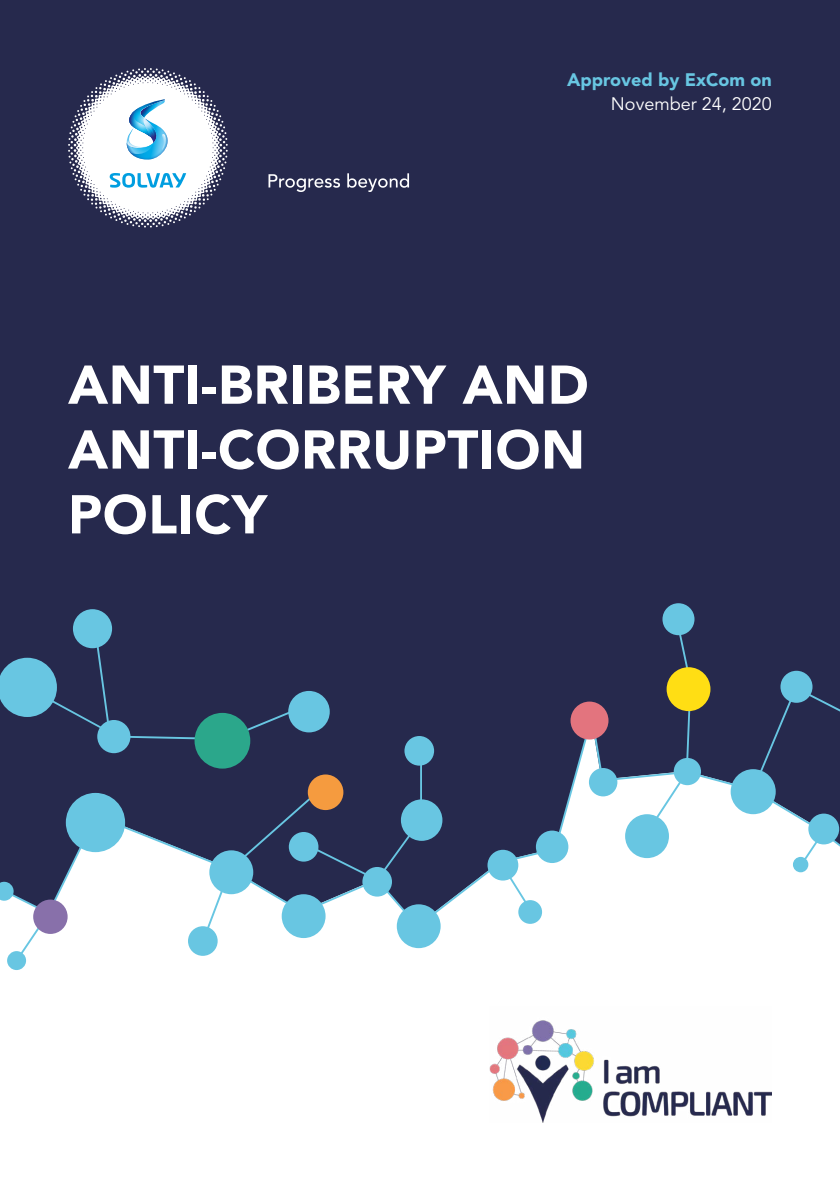
<style>
.page{position:relative;width:840px;height:1191px;background:#fff}
.page>*{position:absolute;margin:0;border:0;box-sizing:border-box;transform-origin:0 0}
.t1{font:900 54px/64.8px "Avenir";letter-spacing:.01em;color:#fff;text-align:justify}
.t2{font:900 18px "Avenir";color:#68c6e2}
.t3{font:18px "Avenir";color:#fff}
</style>
<div class="page">
<div style="left:0;top:0;width:839px;height:924px;background:#26294d"></div>
<svg style="left:228px;top:785px;width:302px;height:142px;fill:#26294d"></svg>
<svg style="left:500px;top:712px;width:339px;height:151px;fill:#26294d"></svg>
<svg style="left:799px;top:833px;width:23px;height:33px"></svg>
<div style="left:752px;top:686px;width:87px;height:104px;background:#26294d"></div>
<div style="left:303px;top:748px;width:119px;height:133px;background:#26294d"></div>
<svg style="left:640px;top:615px;width:51px;height:226px"></svg>
<div style="left:7px;top:951px;width:19px;height:19px;background:#68c6e2;border-radius:50%"></div>
<svg style="left:0;top:814px;width:231px;height:147px"></svg>
<div style="left:33px;top:899px;width:35px;height:35px;background:#8870aa;border-radius:50%"></div>
<div style="left:66px;top:793px;width:59px;height:59px;background:#68c6e2;border-radius:50%"></div>
<svg style="left:0;top:626px;width:306px;height:114px;background:#2c385b"></svg>
<div style="left:97px;top:720px;width:33px;height:33px;background:#68c6e2;border-radius:50%"></div>
<div style="left:73px;top:609px;width:39px;height:39px;background:#68c6e2;border-radius:50%"></div>
<div style="left:535px;top:830px;width:33px;height:33px;background:#68c6e2;border-radius:50%"></div>
<div style="left:570px;top:701px;width:38px;height:38px;background:#e3747e;border-radius:50%"></div>
<div style="left:588px;top:768px;width:29px;height:28px;background:#68c6e2;border-radius:50%"></div>
<div style="left:624px;top:814px;width:44px;height:44px;background:#68c6e2;border-radius:50%"></div>
<div style="left:673px;top:758px;width:27px;height:27px;background:#68c6e2;border-radius:50%"></div>
<div style="left:666px;top:667px;width:44px;height:44px;background:#ffde14;border-radius:50%"></div>
<div style="left:662px;top:603px;width:32px;height:32px;background:#68c6e2;border-radius:50%"></div>
<div style="left:780px;top:671px;width:32px;height:32px;background:#68c6e2;border-radius:50%"></div>
<div style="left:730px;top:769px;width:45px;height:45px;background:#68c6e2;border-radius:50%"></div>
<div style="left:807px;top:813px;width:31px;height:31px;background:#68c6e2;border-radius:50%"></div>
<div style="left:792px;top:857px;width:15px;height:15px;background:#68c6e2;border-radius:50%"></div>
<div style="left:288px;top:691px;width:41px;height:41px;background:#68c6e2;border-radius:50%"></div>
<div style="left:307px;top:774px;width:36px;height:36px;background:#f59b3f;border-radius:50%"></div>
<div style="left:288px;top:832px;width:30px;height:29px;background:#68c6e2;border-radius:50%"></div>
<div style="left:404px;top:736px;width:30px;height:29px;background:#68c6e2;border-radius:50%"></div>
<div style="left:518px;top:900px;width:23px;height:24px;background:#68c6e2;border-radius:50%"></div>
<div style="left:487px;top:849px;width:31px;height:31px;background:#68c6e2;border-radius:50%"></div>
<div style="left:362px;top:867px;width:30px;height:29px;background:#68c6e2;border-radius:50%"></div>
<div style="left:188px;top:926px;width:29px;height:29px;background:#68c6e2;border-radius:50%"></div>
<div style="left:281px;top:894px;width:44px;height:44px;background:#68c6e2;border-radius:50%"></div>
<div style="left:209px;top:850px;width:44px;height:44px;background:#68c6e2;border-radius:50%"></div>
<div style="left:396px;top:904px;width:44px;height:44px;background:#68c6e2;border-radius:50%"></div>
<div style="left:400px;top:799px;width:42px;height:42px;background:#68c6e2;border-radius:50%"></div>
<div style="left:194px;top:713px;width:56px;height:55px;background:#2ba78b;border-radius:50%"></div>
<svg style="left:68px;top:68px;width:159px;height:159px"></svg>
<svg style="left:268px;top:173px;width:141px;height:19px;background:#545673"></svg>
<img style="left:489px;top:1020px;width:282px;height:103px">
<p class="t2" style="left:566px;top:67px;width:206px">Approved by ExCom on</p>
<p class="t3" style="left:610px;top:91px;width:162px">November 24, 2020</p>
<p class="t1" style="left:68px;top:355px;width:522px">ANTI-BRIBERY AND ANTI-CORRUPTION POLICY</p>
</div>
